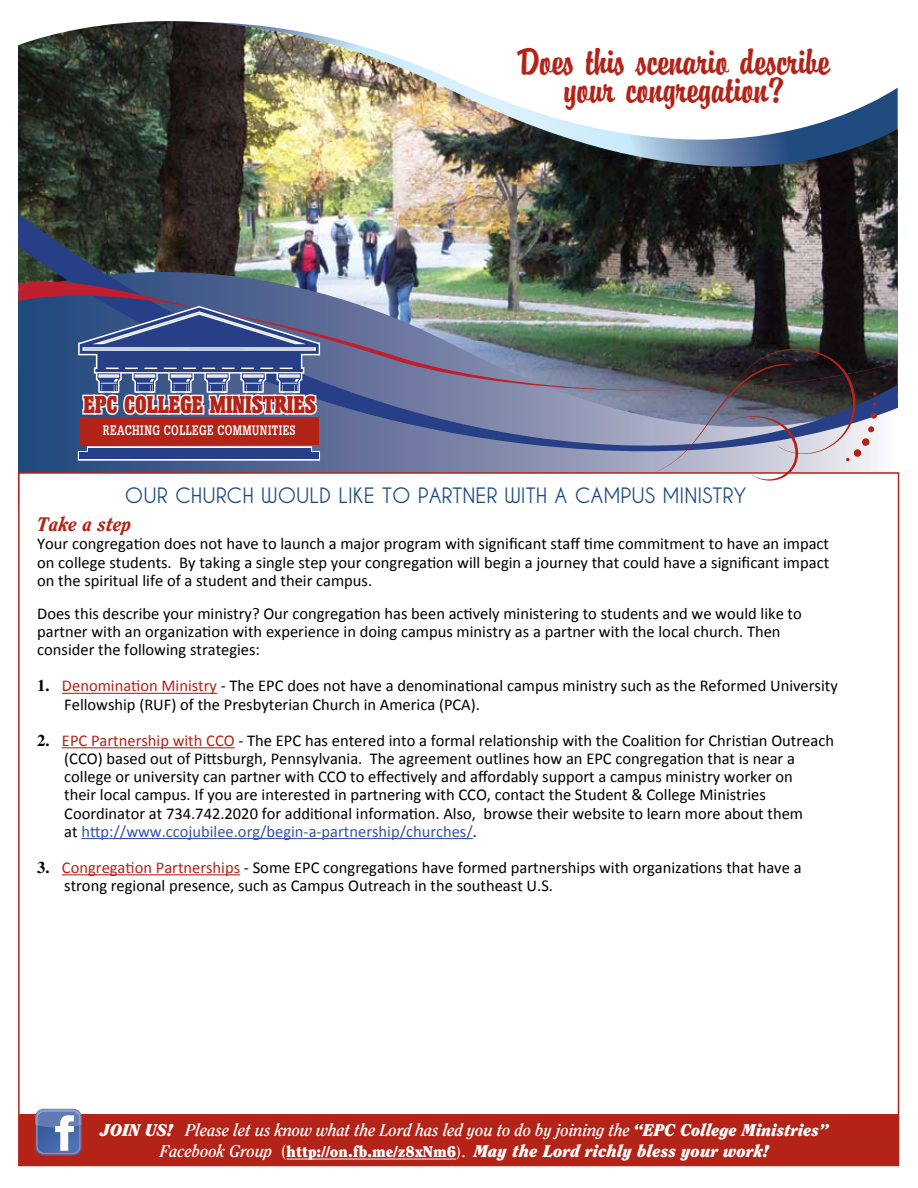
<style>
.page{position:relative;width:918px;height:1188px;background:#fff}
.page>*{position:absolute;margin:0;border:0;box-sizing:border-box;transform-origin:0 0}
.t1{font:40.5px/28.5px "Brandyscript";color:#b32317;text-align:center}
.t2{font:23.55px "Hansen";color:#b32317}
.t3{font:700 21px "Caviar Dreams";color:#1e4a7e}
.t4{font:italic 800 19.5px "Clearface";color:#b32317}
.t5{font:italic 700 16.95px/21.6px "Clearface";color:#fff;text-align:center}
.t6{font:16.5px/18.1px "Calibri";color:#000}
.t7{font:14.4px "Square Serif Bold DTC";letter-spacing:.04em;color:#fff;scale:.73 1}
.s1{font-family:"Times";font-weight:700}
.s2{color:#b32317}
.s3{color:#3953a4}
.s4{font-weight:900}
.s5{font-weight:400;font-style:normal}
.s6{font-weight:900;font-style:normal;font-size:15.45px}
.s7{font-weight:400;font-style:normal;font-size:15.45px}
</style>
<div class="page">
<img style="left:18px;top:21px;width:880px;height:193px">
<img style="left:18px;top:214px;width:880px;height:249px">
<img style="left:18px;top:274px;width:877px;height:117px">
<img style="left:72px;top:205px;width:254px;height:267px">
<div style="left:80px;top:418px;width:239px;height:27px;background:#b32317"></div>
<svg style="left:645px;top:345px;width:232px;height:136px;background:#74727e"></svg>
<hr style="left:62px;top:693px;width:155px;height:1px;background:#b32317">
<hr style="left:62px;top:747px;width:173px;height:1px;background:#b32317">
<hr style="left:81px;top:838px;width:392px;height:1px;background:#3953a4">
<hr style="left:62px;top:874px;width:178px;height:1px;background:#b32317">
<div style="left:19px;top:1115px;width:879px;height:51px;background:#b32317"></div>
<hr style="left:287px;top:1159px;width:169px;height:1px;background:#fff">
<svg style="left:35px;top:1109px;width:47px;height:46px;background:#798cbb"></svg>
<h2 class="t2" style="left:84px;top:393px;width:234px">EPC COLLEGE MINISTRIES</h2>
<p class="t7" style="left:103px;top:422px;width:265px">REACHING COLLEGE COMMUNITIES</p>
<h1 class="t1" style="left:519px;top:46px;width:313px">Does this scenario describe your congregation?</h1>
<p class="t3" style="left:125px;top:483px;width:623px">OUR CHURCH WOULD LIKE TO PARTNER WITH A CAMPUS MINISTRY</p>
<p class="t4" style="left:37px;top:513px;width:96px">Take a step</p>
<p class="t6" style="left:37px;top:534px;width:793px;text-align:justify">Your congregation does not have to launch a major program with significant staff time commitment to have an impact on college students. By taking a single step your congregation will begin a journey that could have a significant impact on the spiritual life of a student and their campus.</p>
<p class="t6" style="left:37px;top:604px;width:766px">Does this describe your ministry? Our congregation has been actively ministering to students and we would like to partner with an organization with experience in doing campus ministry as a partner with the local church. Then consider the following strategies:</p>
<p class="t6" style="left:64px;top:676px;width:775px;text-indent:-27px"><span class="s1">1.</span> <span class="s2">Denomination Ministry</span> - The EPC does not have a denominational campus ministry such as the Reformed University<br>Fellowship (RUF) of the Presbyterian Church in America (PCA).</p>
<p class="t6" style="left:64px;top:731px;width:771px;text-indent:-27px"><span class="s1">2.</span> <span class="s2">EPC Partnership with CCO</span> - The EPC has entered into a formal relationship with the Coalition for Christian Outreach (CCO) based out of Pittsburgh, Pennsylvania. The agreement outlines how an EPC congregation that is near a college or university can partner with CCO to effectively and affordably support a campus ministry worker on<br>their local campus. If you are interested in partnering with CCO, contact the Student &amp; College Ministries Coordinator at 734.742.2020 for additional information. Also, browse their website to learn more about them<br>at <span class="s3">http://www.ccojubilee.org/begin-a-partnership/churches/</span>.</p>
<p class="t6" style="left:64px;top:858px;width:739px;text-indent:-27px"><span class="s1">3.</span> <span class="s2">Congregation Partnerships</span> - Some EPC congregations have formed partnerships with organizations that have a strong regional presence, such as Campus Outreach in the southeast U.S.</p>
<p class="t5" style="left:101px;top:1119px;width:729px"><span class="s4">JOIN US!</span> Please let us know what the Lord has led you to do by joining the <span class="s4">“EPC College Ministries”<br></span>Facebook Group <span class="s5">(</span><span class="s6">http://on.fb.me/z8xNm6</span><span class="s7">)</span><span class="s5">.</span> <span class="s4">May the Lord richly bless your work!</span></p>
</div>
